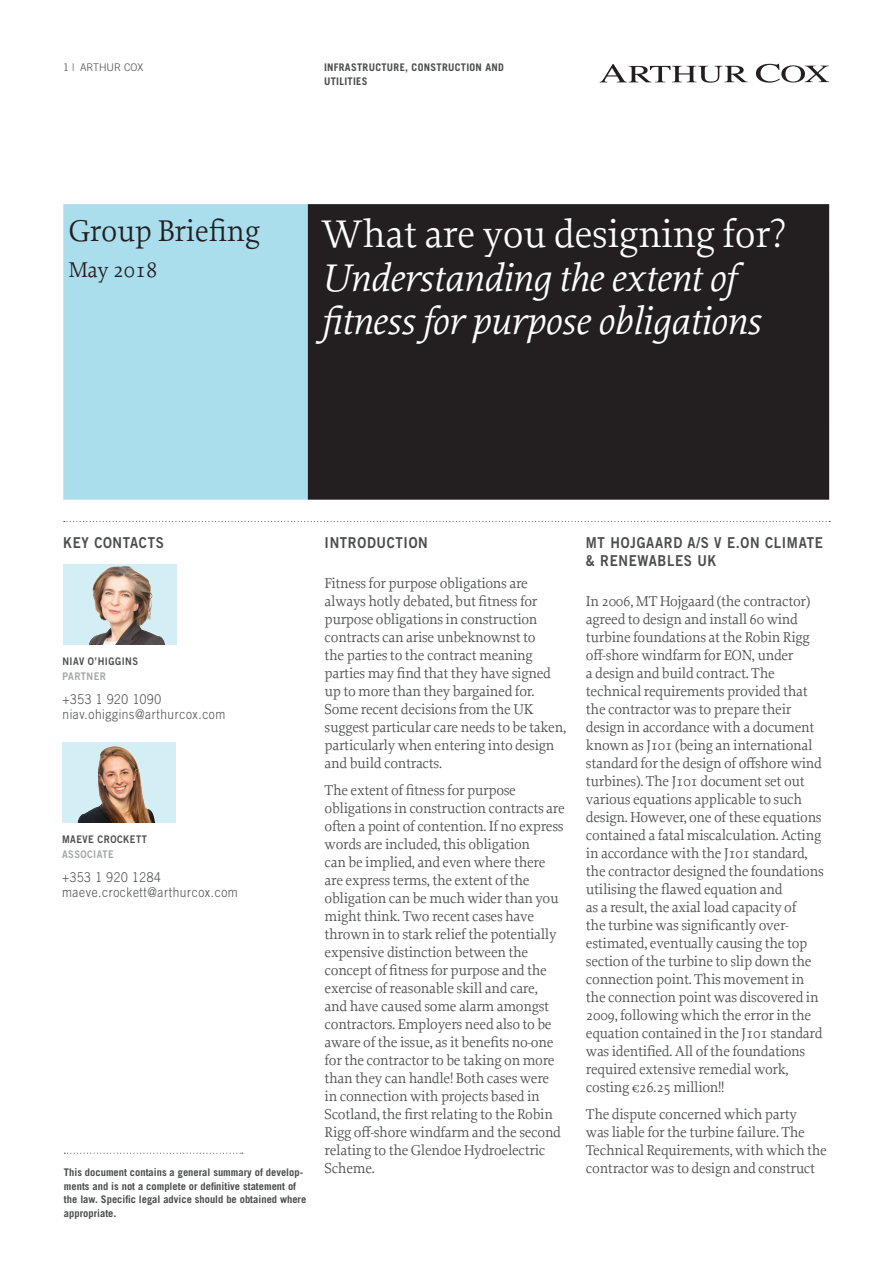
<style>
.page{position:relative;width:893px;height:1263px;background:#fff}
.page>*{position:absolute;margin:0;border:0;box-sizing:border-box;transform-origin:0 0}
.t1{font:italic 40.5px/43.5px "Proforma";letter-spacing:-.01em;color:#fff}
.t2{font:40.5px "Proforma";letter-spacing:-.01em;color:#fff}
.t3{font:31.5px "Proforma";letter-spacing:-.01em;color:#231f20}
.t4{font:22.5px "Proforma";letter-spacing:-.01em;color:#231f20}
.t5{font:15px/18px "Proforma";letter-spacing:-.02em;color:#4b4c4d}
.t6{font:15px/18px "Trade Gothic LT Std Bd 2";letter-spacing:.05em;color:#4b4c4d;scale:.89 1}
.t7{font:300 13.5px/15px "Trade Gothic LT Std";letter-spacing:.05em;color:#4b4c4d;scale:.89 1}
.t8{font:700 10.5px/13.5px "Trade Gothic LT Std";color:#4b4c4d}
.t9{font:700 10.5px/13.5px "Trade Gothic LT Std";letter-spacing:.03em;color:#4b4c4d}
.t10{font:10.5px "Trade Gothic LT Std Bd 2";letter-spacing:.05em;color:#4b4c4d;scale:.89 1}
.t11{font:10.5px "Trade Gothic LT Std Bd 2";letter-spacing:.05em;color:#a3a4a8;scale:.89 1}
.t12{font:300 10.5px "Trade Gothic LT Std";color:#4b4c4d}
</style>
<div class="page">
<svg style="left:64px;top:521px;width:766px;height:1px"></svg>
<div style="left:308px;top:204px;width:521px;height:296px;background:#231f20"></div>
<div style="left:63px;top:204px;width:245px;height:296px;background:#aadeed"></div>
<svg style="left:756px;top:64px;width:73px;height:19px"></svg>
<svg style="left:600px;top:64px;width:148px;height:19px"></svg>
<svg style="left:64px;top:1153px;width:179px;height:1px"></svg>
<div style="left:62px;top:742px;width:114px;height:81px;background:#d3eef5"></div>
<img style="left:77px;top:746px;width:79px;height:77px">
<div style="left:63px;top:564px;width:113px;height:81px;background:#d3eef5"></div>
<img style="left:89px;top:566px;width:76px;height:79px">
<p class="t12" style="left:63px;top:61px;width:82px">1 | ARTHUR COX</p>
<h2 class="t3" style="left:69px;top:211px;width:193px">Group Briefing</h2>
<h3 class="t4" style="left:69px;top:256px;width:90px">May 2018</h3>
<p class="t9" style="left:324px;top:61px;width:181px">INFRASTRUCTURE, CONSTRUCTION AND<br>UTILITIES</p>
<h1 class="t2" style="left:321px;top:209px;width:466px">What are you designing for?</h1>
<h1 class="t1" style="left:321px;top:255px;width:441px">Understanding the extent of fitness for purpose obligations</h1>
<p class="t6" style="left:63px;top:533px;width:115px">KEY CONTACTS</p>
<p class="t10" style="left:62px;top:655px;width:87px">NIAV O’HIGGINS</p>
<p class="t11" style="left:62px;top:670px;width:50px">PARTNER</p>
<p class="t7" style="left:62px;top:691px;width:185px">+353 1 920 1090 niav.ohiggins@arthurcox.com</p>
<p class="t10" style="left:62px;top:833px;width:97px">MAEVE CROCKETT</p>
<p class="t11" style="left:62px;top:848px;width:60px">ASSOCIATE</p>
<p class="t7" style="left:62px;top:869px;width:199px">+353 1 920 1284 maeve.crockett@arthurcox.com</p>
<p class="t8" style="left:64px;top:1165px;width:244px">This document contains a general summary of develop&shy;ments and is not a complete or definitive statement of the law. Specific legal advice should be obtained where appropriate.</p>
<p class="t6" style="left:325px;top:533px;width:118px">INTRODUCTION</p>
<p class="t5" style="left:325px;top:574px;width:243px">Fitness for purpose obligations are always hotly debated, but fitness for purpose obligations in construction contracts can arise unbeknownst to<br>the parties to the contract meaning parties may find that they have signed up to more than they bargained for.<br>Some recent decisions from the UK suggest particular care needs to be taken, particularly when entering into design and build contracts.</p>
<p class="t5" style="left:325px;top:781px;width:242px">The extent of fitness for purpose obligations in construction contracts are often a point of contention. If no express words are included, this obligation<br>can be implied, and even where there are express terms, the extent of the obligation can be much wider than you might think. Two recent cases have thrown in to stark relief the potentially expensive distinction between the concept of fitness for purpose and the exercise of reasonable skill and care,<br>and have caused some alarm amongst contractors. Employers need also to be aware of the issue, as it benefits no-one for the contractor to be taking on more than they can handle! Both cases were in connection with projects based in Scotland, the first relating to the Robin Rigg off-shore windfarm and the second relating to the Glendoe Hydroelectric Scheme.</p>
<p class="t6" style="left:586px;top:533px;width:268px">MT HOJGAARD A/S V E.ON CLIMATE &amp; RENEWABLES UK</p>
<p class="t5" style="left:586px;top:592px;width:239px">In 2006, MT Hojgaard (the contractor) agreed to design and install 60 wind turbine foundations at the Robin Rigg off-shore windfarm for EON, under<br>a design and build contract. The technical requirements provided that the contractor was to prepare their design in accordance with a document known as J101 (being an international standard for the design of offshore wind turbines). The J101 document set out various equations applicable to such design. However, one of these equations contained a fatal miscalculation. Acting in accordance with the J101 standard, the contractor designed the foundations utilising the flawed equation and<br>as a result, the axial load capacity of<br>the turbine was significantly over&shy;estimated, eventually causing the top section of the turbine to slip down the connection point. This movement in the connection point was discovered in 2009, following which the error in the equation contained in the J101 standard was identified. All of the foundations required extensive remedial work, costing €26.25 million!!</p>
<p class="t5" style="left:586px;top:1105px;width:243px">The dispute concerned which party<br>was liable for the turbine failure. The Technical Requirements, with which the contractor was to design and construct</p>
</div>
